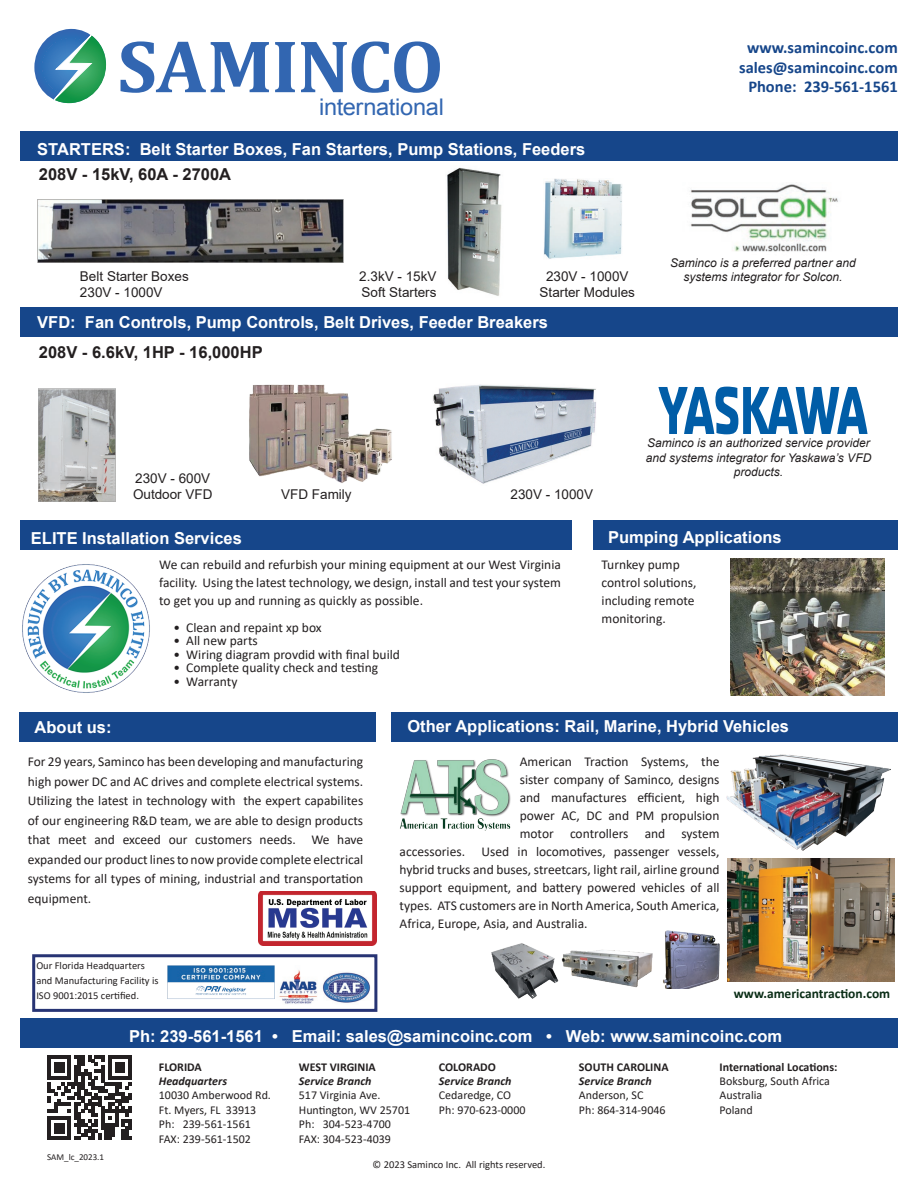
<style>
.page{position:relative;width:918px;height:1188px;background:#fff}
.page>*{position:absolute;margin:0;border:0;box-sizing:border-box;transform-origin:0 0}
.t1{font:700 75.3px "Cambria";letter-spacing:-.015em;color:#3266b1}
.t2{font:22.95px "Arial";letter-spacing:-.015em;color:#3266b1}
.t3{font:700 16.5px "Arial";color:#fff}
.t4{font:700 16.5px/19.8px "Calibri";color:#16468a;text-align:center}
.t5{font:700 16.5px "Arial";color:#231f20}
.t6{font:13.5px/19.5px "Calibri";color:#231f20;text-align:justify}
.t7{font:13.5px/16.2px "Arial";color:#231f20}
.t8{font:700 13.5px "Calibri";color:#092c15}
.t9{font:12px/14.4px "Calibri";color:#231f20}
.t10{font:italic 12px/14.4px "Arial";color:#231f20;text-align:center}
.t11{font:700 12px "Calibri";color:#231f20}
.t12{font:italic 700 12px "Calibri";color:#231f20}
.t13{font:10.5px/15px "Calibri";color:#231f20}
.t14{font:9px "Calibri";color:#231f20}
</style>
<div class="page">
<svg style="left:34px;top:28px;width:72px;height:76px"></svg>
<svg style="left:47px;top:1056px;width:85px;height:84px"></svg>
<div style="left:20px;top:1018px;width:878px;height:30px;background:#16468a"></div>
<div style="left:20px;top:131px;width:878px;height:30px;background:#16468a"></div>
<div style="left:20px;top:520px;width:552px;height:30px;background:#16468a"></div>
<div style="left:19px;top:712px;width:357px;height:30px;background:#16468a"></div>
<img style="left:690px;top:184px;width:148px;height:68px">
<img style="left:447px;top:168px;width:55px;height:128px">
<img style="left:37px;top:200px;width:306px;height:63px">
<img style="left:544px;top:178px;width:78px;height:81px">
<img style="left:730px;top:558px;width:154px;height:138px">
<img style="left:39px;top:388px;width:77px;height:113px">
<img style="left:433px;top:384px;width:163px;height:100px">
<img style="left:249px;top:384px;width:143px;height:99px">
<svg style="left:658px;top:387px;width:210px;height:47px"></svg>
<div style="left:593px;top:520px;width:305px;height:30px;background:#16468a"></div>
<img style="left:663px;top:930px;width:57px;height:58px">
<div style="left:392px;top:712px;width:506px;height:30px;background:#16468a"></div>
<img style="left:400px;top:760px;width:111px;height:71px">
<img style="left:727px;top:859px;width:167px;height:123px">
<img style="left:258px;top:891px;width:119px;height:54px">
<div style="left:20px;top:307px;width:878px;height:30px;background:#16468a"></div>
<img style="left:726px;top:754px;width:164px;height:96px">
<img style="left:279px;top:970px;width:91px;height:34px">
<img style="left:167px;top:965px;width:108px;height:34px">
<img style="left:491px;top:943px;width:68px;height:55px">
<img style="left:561px;top:949px;width:92px;height:39px">
<img style="left:22px;top:564px;width:128px;height:129px">
<div style="left:32px;top:954px;width:345px;height:58px;border:3px solid #273474"></div>
<h1 class="t1" style="left:117px;top:13px;width:328px">SAMINCO</h1>
<h2 class="t2" style="left:319px;top:92px;width:126px">international</h2>
<p class="t3" style="left:37px;top:138px;width:549px">STARTERS: Belt Starter Boxes, Fan Starters, Pump Stations, Feeders</p>
<p class="t5" style="left:39px;top:163px;width:194px">208V - 15kV, 60A - 2700A</p>
<p class="t7" style="left:80px;top:268px;width:110px">Belt Starter Boxes<br>230V - 1000V</p>
<p class="t7" style="left:359px;top:268px;width:79px">2.3kV - 15kV<br>Soft Starters</p>
<p class="t7" style="left:540px;top:268px;width:97px;text-align:center">230V - 1000V<br>Starter Modules</p>
<p class="t3" style="left:37px;top:311px;width:512px">VFD: Fan Controls, Pump Controls, Belt Drives, Feeder Breakers</p>
<p class="t5" style="left:39px;top:340px;width:225px">208V - 6.6kV, 1HP - 16,000HP</p>
<p class="t4" style="left:739px;top:37px;width:160px">www.samincoinc.com sales@samincoinc.com</p>
<p class="t4" style="left:748px;top:77px;width:151px">Phone: 239-561-1561</p>
<p class="t10" style="left:670px;top:256px;width:187px">Saminco is a preferred partner and systems integrator for Solcon.</p>
<p class="t7" style="left:133px;top:470px;width:81px">230V - 600V<br>Outdoor VFD</p>
<p class="t7" style="left:281px;top:486px;width:72px">VFD Family</p>
<p class="t7" style="left:511px;top:486px;width:84px">230V - 1000V</p>
<p class="t10" style="left:646px;top:436px;width:227px">Saminco is an authorized service provider and systems integrator for Yaskawa’s VFD products.</p>
<p class="t3" style="left:31px;top:527px;width:212px">ELITE Installation Services</p>
<p class="t6" style="left:159px;top:555px;width:403px;line-height:18px">We can rebuild and refurbish your mining equipment at our West Virginia facility. Using the latest technology, we design, install and test your system to get you up and running as quickly as possible.</p>
<p class="t6" style="left:173px;top:617px;width:150px">• Clean and repaint xp box</p>
<p class="t6" style="left:173px;top:630px;width:86px">• All new parts</p>
<p class="t6" style="left:173px;top:644px;width:228px">• Wiring diagram provdid with final build</p>
<p class="t6" style="left:173px;top:657px;width:206px">• Complete quality check and testing</p>
<p class="t6" style="left:173px;top:671px;width:65px">• Warranty</p>
<p class="t3" style="left:608px;top:526px;width:175px">Pumping Applications</p>
<p class="t6" style="left:602px;top:555px;width:96px;line-height:18px;text-align:left">Turnkey pump control solutions, including remote monitoring.</p>
<p class="t3" style="left:35px;top:716px;width:78px">About us:</p>
<p class="t6" style="left:28px;top:752px;width:337px">For 29 years, Saminco has been developing and manufacturing high power DC and AC drives and complete electrical systems.<br>Utilizing the latest in technology with the expert capabilites of our engineering R&amp;D team, we are able to design products that meet and exceed our customers needs. We have expanded our product lines to now provide complete electrical systems for all types of mining, industrial and transportation equipment.</p>
<p class="t13" style="left:36px;top:958px;width:124px">Our Florida Headquarters and Manufacturing Facility is<br>ISO 9001:2015 certified.</p>
<p class="t3" style="left:407px;top:715px;width:383px">Other Applications: Rail, Marine, Hybrid Vehicles</p>
<p class="t6" style="left:520px;top:752px;width:201px">American Traction Systems, the</p>
<p class="t6" style="left:520px;top:770px;width:201px">sister company of Saminco, designs</p>
<p class="t6" style="left:520px;top:788px;width:201px">and manufactures efficient, high</p>
<p class="t6" style="left:520px;top:806px;width:201px">power AC, DC and PM propulsion</p>
<p class="t6" style="left:520px;top:824px;width:201px">motor controllers and system</p>
<p class="t6" style="left:400px;top:842px;width:321px">accessories. Used in locomotives, passenger vessels,</p>
<p class="t6" style="left:400px;top:860px;width:321px">hybrid trucks and buses, streetcars, light rail, airline ground</p>
<p class="t6" style="left:400px;top:878px;width:321px">support equipment, and battery powered vehicles of all</p>
<p class="t6" style="left:400px;top:896px;width:321px">types. ATS customers are in North America, South America,</p>
<p class="t6" style="left:400px;top:914px;width:190px">Africa, Europe, Asia, and Australia.</p>
<p class="t8" style="left:734px;top:984px;width:158px">www.americantraction.com</p>
<p class="t14" style="left:47px;top:1151px;width:58px">SAM_lc_2023.1</p>
<p class="t3" style="left:129px;top:1025px;width:655px">Ph: 239-561-1561 • Email: sales@samincoinc.com • Web: www.samincoinc.com</p>
<p class="t11" style="left:159px;top:1058px;width:44px">FLORIDA</p>
<p class="t12" style="left:159px;top:1073px;width:70px">Headquarters</p>
<p class="t9" style="left:159px;top:1088px;width:114px">10030 Amberwood Rd.<br>Ft. Myers, FL 33913<br>Ph: 239-561-1561<br>FAX: 239-561-1502</p>
<p class="t11" style="left:720px;top:1058px;width:119px">International Locations:</p>
<p class="t9" style="left:720px;top:1074px;width:112px">Boksburg, South Africa<br>Australia<br>Poland</p>
<p class="t11" style="left:299px;top:1058px;width:79px">WEST VIRGINIA</p>
<p class="t12" style="left:299px;top:1073px;width:74px">Service Branch</p>
<p class="t9" style="left:299px;top:1088px;width:113px">517 Virginia Ave.<br>Huntington, WV 25701<br>Ph: 304-523-4700<br>FAX: 304-523-4039</p>
<p class="t11" style="left:439px;top:1058px;width:59px">COLORADO</p>
<p class="t12" style="left:439px;top:1073px;width:74px">Service Branch</p>
<p class="t9" style="left:439px;top:1088px;width:88px">Cedaredge, CO<br>Ph: 970-623-0000</p>
<p class="t11" style="left:579px;top:1058px;width:91px">SOUTH CAROLINA</p>
<p class="t12" style="left:579px;top:1073px;width:74px">Service Branch</p>
<p class="t9" style="left:579px;top:1088px;width:88px">Anderson, SC<br>Ph: 864-314-9046</p>
<p class="t13" style="left:373px;top:1157px;width:174px">© 2023 Saminco Inc. All rights reserved.</p>
</div>
